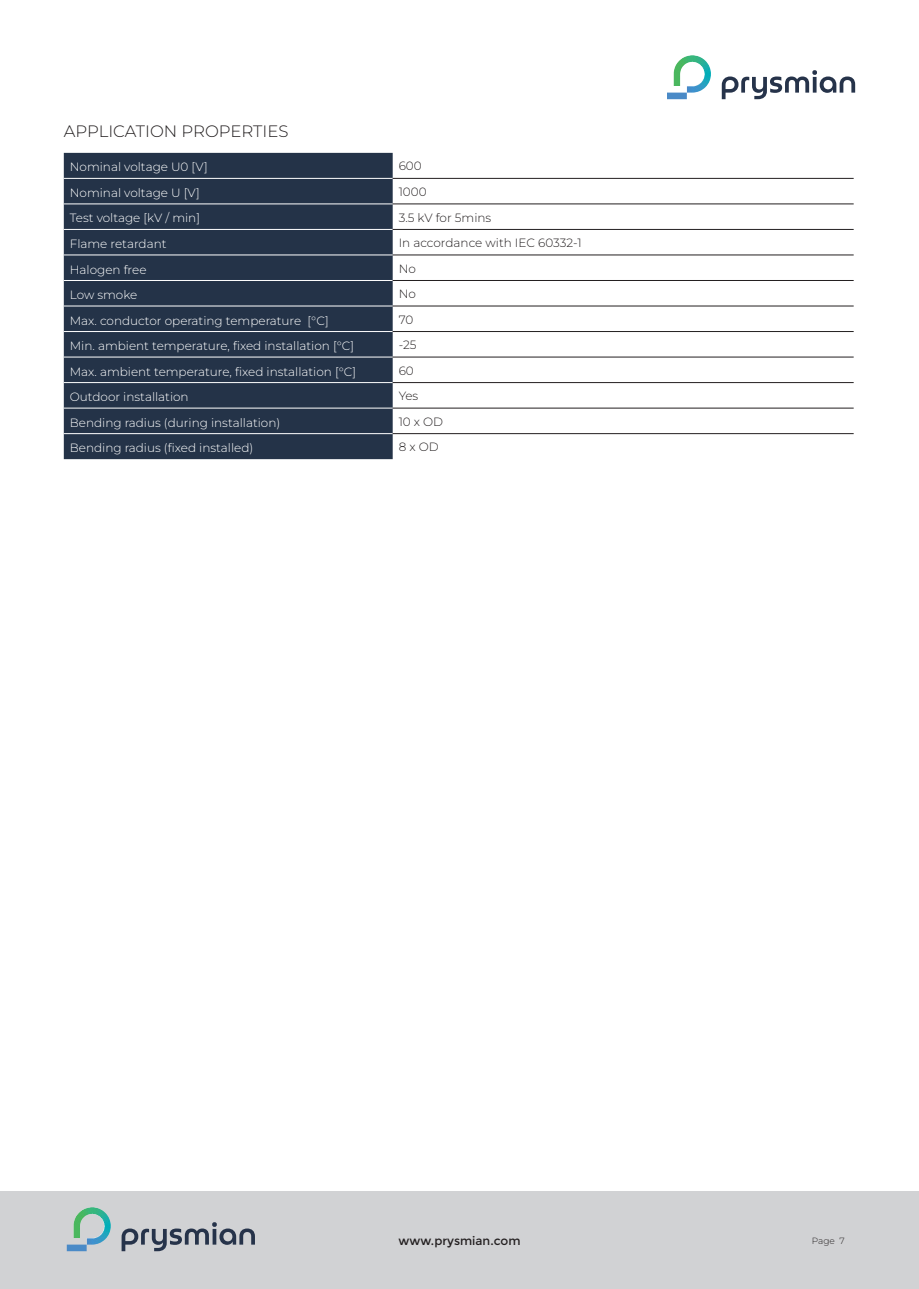
<style>
.page{position:relative;width:919px;height:1289px;background:#fff}
.page>*{position:absolute;margin:0;border:0;box-sizing:border-box;transform-origin:0 0}
.t1{font:300 16.5px "Montserrat";color:#231f20}
.SUBHEAD_2{font:300 12px "Montserrat";color:#fff}
.SUBHEAD_2-2{font:300 12px "Montserrat";color:#231f20}
.t2{font:12px "Montserrat";color:#231f20}
.t3{font:300 9px "Montserrat";color:#231f20}
</style>
<div class="page">
<div style="left:0;top:1191px;width:918px;height:97px;background:#d1d2d4"></div>
<svg style="left:122px;top:1222px;width:133px;height:29px"></svg>
<img style="left:73px;top:1207px;width:38px;height:37px">
<div style="left:67px;top:1244px;width:20px;height:7px;background:#4a8ac7"></div>
<div style="left:64px;top:153px;width:328px;height:306px;background:#243348"></div>
<hr style="left:64px;top:178px;width:328px;height:1px;background:#fff">
<hr style="left:64px;top:203px;width:328px;height:1px;background:#fff">
<hr style="left:64px;top:229px;width:328px;height:1px;background:#fff">
<hr style="left:64px;top:254px;width:328px;height:1px;background:#fff">
<hr style="left:64px;top:280px;width:328px;height:1px;background:#fff">
<hr style="left:64px;top:305px;width:328px;height:1px;background:#fff">
<hr style="left:64px;top:331px;width:328px;height:1px;background:#fff">
<hr style="left:64px;top:357px;width:328px;height:1px;background:#fff">
<hr style="left:64px;top:382px;width:328px;height:1px;background:#fff">
<hr style="left:64px;top:408px;width:328px;height:1px;background:#fff">
<hr style="left:64px;top:433px;width:328px;height:1px;background:#fff">
<hr style="left:392px;top:178px;width:461px;height:1px;background:#231f20">
<hr style="left:392px;top:203px;width:461px;height:1px;background:#231f20">
<hr style="left:392px;top:229px;width:461px;height:1px;background:#231f20">
<hr style="left:392px;top:254px;width:461px;height:1px;background:#231f20">
<hr style="left:392px;top:280px;width:461px;height:1px;background:#231f20">
<hr style="left:392px;top:305px;width:461px;height:1px;background:#231f20">
<hr style="left:392px;top:331px;width:461px;height:1px;background:#231f20">
<hr style="left:392px;top:357px;width:461px;height:1px;background:#231f20">
<hr style="left:392px;top:382px;width:461px;height:1px;background:#231f20">
<hr style="left:392px;top:408px;width:461px;height:1px;background:#231f20">
<hr style="left:392px;top:433px;width:461px;height:1px;background:#231f20">
<svg style="left:721px;top:70px;width:134px;height:29px"></svg>
<img style="left:673px;top:55px;width:38px;height:38px">
<div style="left:667px;top:93px;width:19px;height:6px;background:#4a8ac7"></div>
<p class="t1" style="left:64px;top:120px;width:226px">APPLICATION PROPERTIES</p>
<p class="SUBHEAD_2" style="left:70px;top:159px;width:139px">Nominal voltage U0 [V]</p>
<p class="SUBHEAD_2-2" style="left:398px;top:158px;width:25px">600</p>
<p class="SUBHEAD_2" style="left:70px;top:185px;width:131px">Nominal voltage U [V]</p>
<p class="SUBHEAD_2-2" style="left:398px;top:184px;width:29px">1000</p>
<p class="SUBHEAD_2" style="left:70px;top:210px;width:132px">Test voltage [kV / min]</p>
<p class="SUBHEAD_2-2" style="left:398px;top:209px;width:94px">3.5 kV for 5mins</p>
<p class="SUBHEAD_2" style="left:70px;top:236px;width:98px">Flame retardant</p>
<p class="SUBHEAD_2-2" style="left:398px;top:235px;width:184px">In accordance with IEC 60332-1</p>
<p class="SUBHEAD_2" style="left:70px;top:261px;width:78px">Halogen free</p>
<p class="SUBHEAD_2-2" style="left:398px;top:260px;width:19px">No</p>
<p class="SUBHEAD_2" style="left:70px;top:287px;width:69px">Low smoke</p>
<p class="SUBHEAD_2-2" style="left:398px;top:286px;width:19px">No</p>
<p class="SUBHEAD_2" style="left:70px;top:312px;width:260px">Max. conductor operating temperature [°C]</p>
<p class="SUBHEAD_2-2" style="left:398px;top:311px;width:16px">70</p>
<p class="SUBHEAD_2" style="left:70px;top:338px;width:286px">Min. ambient temperature, fixed installation [°C]</p>
<p class="SUBHEAD_2-2" style="left:398px;top:337px;width:19px">-25</p>
<p class="SUBHEAD_2" style="left:70px;top:363px;width:288px">Max. ambient temperature, fixed installation [°C]</p>
<p class="SUBHEAD_2-2" style="left:398px;top:362px;width:17px">60</p>
<p class="SUBHEAD_2" style="left:70px;top:389px;width:120px">Outdoor installation</p>
<p class="SUBHEAD_2-2" style="left:398px;top:388px;width:21px">Yes</p>
<p class="SUBHEAD_2" style="left:70px;top:414px;width:212px">Bending radius (during installation)</p>
<p class="SUBHEAD_2-2" style="left:398px;top:413px;width:46px">10 x OD</p>
<p class="SUBHEAD_2" style="left:70px;top:440px;width:185px">Bending radius (fixed installed)</p>
<p class="SUBHEAD_2-2" style="left:398px;top:439px;width:41px">8 x OD</p>
<p class="t2" style="left:398px;top:1233px;width:123px">www.prysmian.com</p>
<p class="t3" style="left:811px;top:1235px;width:34px">Page 7</p>
</div>
